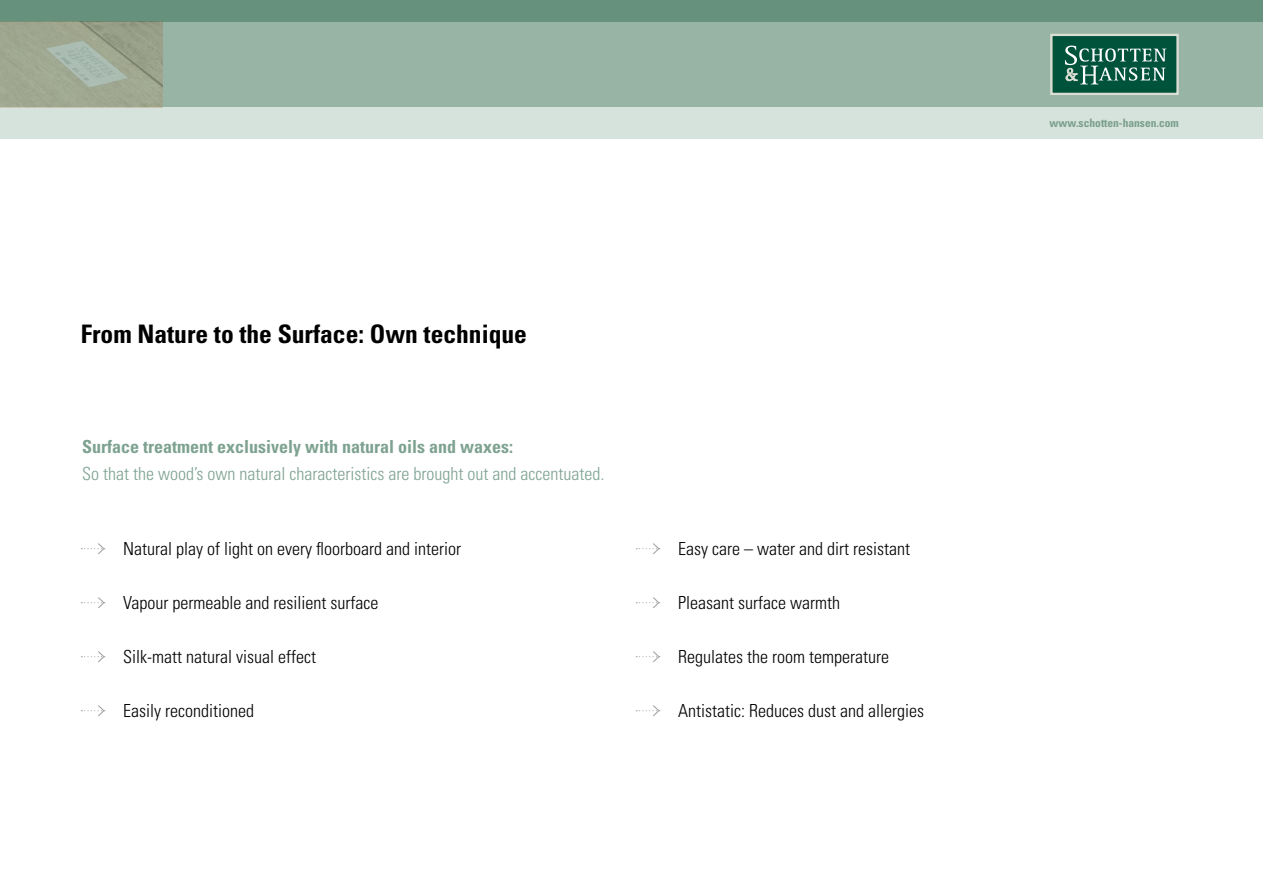
<style>
.page{position:relative;width:1263px;height:893px;background:#fff}
.page>*{position:absolute;margin:0;border:0;box-sizing:border-box;transform-origin:0 0}
.t1{font:700 condensed 25.5px "Univers";color:#000}
.t2{font:300 condensed 18px "Univers";color:#000}
.t3{font:300 condensed 18px "Univers";color:#7ea291}
.t4{font:700 condensed 18px "Univers";color:#7ea291}
.t5{font:700 condensed 11.55px "Univers";color:#799e8d}
</style>
<div class="page">
<div style="left:0;top:21px;width:1263px;height:87px;background:#97b4a5"></div>
<div style="left:0;top:0;width:1263px;height:21px;background:#66917d"></div>
<div style="left:0;top:108px;width:1263px;height:31px;background:#d6e2dc"></div>
<div style="left:1051px;top:35px;width:126px;height:59px;background:#00533b"></div>
<svg style="left:1065px;top:46px;width:101px;height:38px"></svg>
<div style="left:1050px;top:34px;width:128px;height:61px;border:2px solid #dbded3"></div>
<svg style="left:636px;top:543px;width:24px;height:11px"></svg>
<svg style="left:636px;top:597px;width:24px;height:12px"></svg>
<svg style="left:636px;top:651px;width:24px;height:12px"></svg>
<svg style="left:636px;top:705px;width:24px;height:12px"></svg>
<svg style="left:81px;top:543px;width:25px;height:11px"></svg>
<svg style="left:81px;top:597px;width:25px;height:12px"></svg>
<svg style="left:81px;top:651px;width:25px;height:12px"></svg>
<svg style="left:81px;top:705px;width:25px;height:12px"></svg>
<img style="left:0;top:21px;width:163px;height:87px">
<h1 class="t1" style="left:81px;top:318px;width:448px">From Nature to the Surface: Own technique</h1>
<p class="t4" style="left:82px;top:436px;width:432px">Surface treatment exclusively with natural oils and waxes:</p>
<p class="t3" style="left:82px;top:463px;width:524px">So that the wood’s own natural characteristics are brought out and accentuated.</p>
<p class="t2" style="left:123px;top:538px;width:339px">Natural play of light on every floorboard and interior</p>
<p class="t2" style="left:123px;top:592px;width:257px">Vapour permeable and resilient surface</p>
<p class="t2" style="left:123px;top:646px;width:194px">Silk-matt natural visual effect</p>
<p class="t2" style="left:123px;top:700px;width:132px">Easily reconditioned</p>
<p class="t2" style="left:678px;top:538px;width:233px">Easy care – water and dirt resistant</p>
<p class="t2" style="left:678px;top:592px;width:163px">Pleasant surface warmth</p>
<p class="t2" style="left:678px;top:646px;width:212px">Regulates the room temperature</p>
<p class="t2" style="left:678px;top:700px;width:247px">Antistatic: Reduces dust and allergies</p>
<p class="t5" style="left:1050px;top:116px;width:131px">www.schotten-hansen.com</p>
</div>
